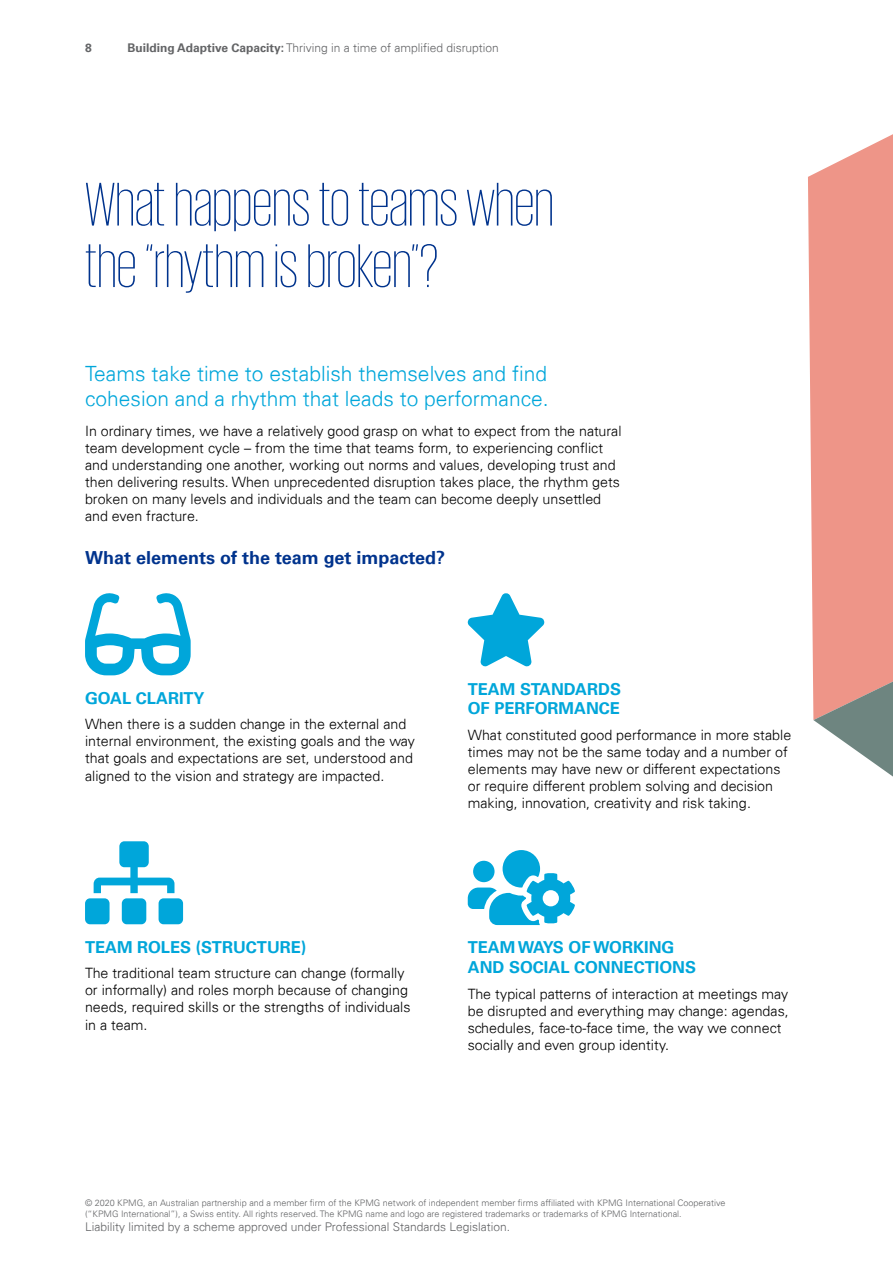
<style>
.page{position:relative;width:893px;height:1263px;background:#fff}
.page>*{position:absolute;margin:0;border:0;box-sizing:border-box;transform-origin:0 0}
.t1{font:200 63px/61.5px "KPMG";color:#00338d}
.t2{font:300 21px/25.5px "Univers 45";color:#00a6da}
.t3{font:700 18px "Univers 65";color:#00338d}
.t4{font:700 16.5px/19.8px "Univers 65";color:#00a6da}
.t5{font:300 14.25px/17.1px "Univers 45";color:#000}
.t6{font:300 12px "Univers 45";color:#636466}
.t7{font:700 12px "Univers 65";color:#636466}
.t8{font:300 9px/10.8px "Univers 45";color:#636466}
.s1{font-family:"Univers 65";font-weight:700}
</style>
<div class="page">
<svg style="left:808px;top:134px;width:85px;height:547px;background:#ef9c8f"></svg>
<svg style="left:813px;top:681px;width:80px;height:95px"></svg>
<svg style="left:85px;top:593px;width:106px;height:82px"></svg>
<svg style="left:85px;top:841px;width:98px;height:83px"></svg>
<svg style="left:467px;top:593px;width:78px;height:74px"></svg>
<svg style="left:468px;top:850px;width:107px;height:75px"></svg>
<p class="t7" style="left:85px;top:40px;width:8px">8</p>
<p class="t6" style="left:128px;top:40px;width:373px"><span class="s1">Building Adaptive Capacity:</span> Thriving in a time of amplified disruption</p>
<h1 class="t1" style="left:85px;top:172px;width:470px">What happens to teams when the “rhythm is broken”?</h1>
<h2 class="t2" style="left:85px;top:360px;width:465px">Teams take time to establish themselves and find cohesion and a rhythm that leads to performance.</h2>
<p class="t5" style="left:85px;top:422px;width:538px">In ordinary times, we have a relatively good grasp on what to expect from the natural team development cycle – from the time that teams form, to experiencing conflict and understanding one another, working out norms and values, developing trust and then delivering results. When unprecedented disruption takes place, the rhythm gets broken on many levels and individuals and the team can become deeply unsettled and even fracture.</p>
<p class="t3" style="left:85px;top:547px;width:361px">What elements of the team get impacted?</p>
<p class="t4" style="left:85px;top:688px;width:121px">GOAL CLARITY</p>
<p class="t5" style="left:85px;top:716px;width:331px">When there is a sudden change in the external and internal environment, the existing goals and the way that goals and expectations are set, understood and aligned to the vision and strategy are impacted.</p>
<p class="t4" style="left:85px;top:937px;width:223px">TEAM ROLES (STRUCTURE)</p>
<p class="t5" style="left:85px;top:964px;width:327px">The traditional team structure can change (formally or informally) and roles morph because of changing needs, required skills or the strengths of individuals in a team.</p>
<p class="t4" style="left:468px;top:679px;width:155px">TEAM STANDARDS<br>OF PERFORMANCE</p>
<p class="t5" style="left:468px;top:726px;width:325px">What constituted good performance in more stable times may not be the same today and a number of elements may have new or different expectations or require different problem solving and decision making, innovation, creativity and risk taking.</p>
<p class="t4" style="left:468px;top:938px;width:230px">TEAM WAYS OF WORKING<br>AND SOCIAL CONNECTIONS</p>
<p class="t5" style="left:468px;top:985px;width:322px">The typical patterns of interaction at meetings may be disrupted and everything may change: agendas, schedules, face-to-face time, the way we connect socially and even group identity.</p>
<p class="t8" style="left:85px;top:1197px;width:642px">© 2020 KPMG, an Australian partnership and a member firm of the KPMG network of independent member firms affiliated with KPMG International Cooperative (“KPMG International”), a Swiss entity. All rights reserved. The KPMG name and logo are registered trademarks or trademarks of KPMG International.</p>
<p class="t6" style="left:85px;top:1219px;width:426px">Liability limited by a scheme approved under Professional Standards Legislation.</p>
</div>
